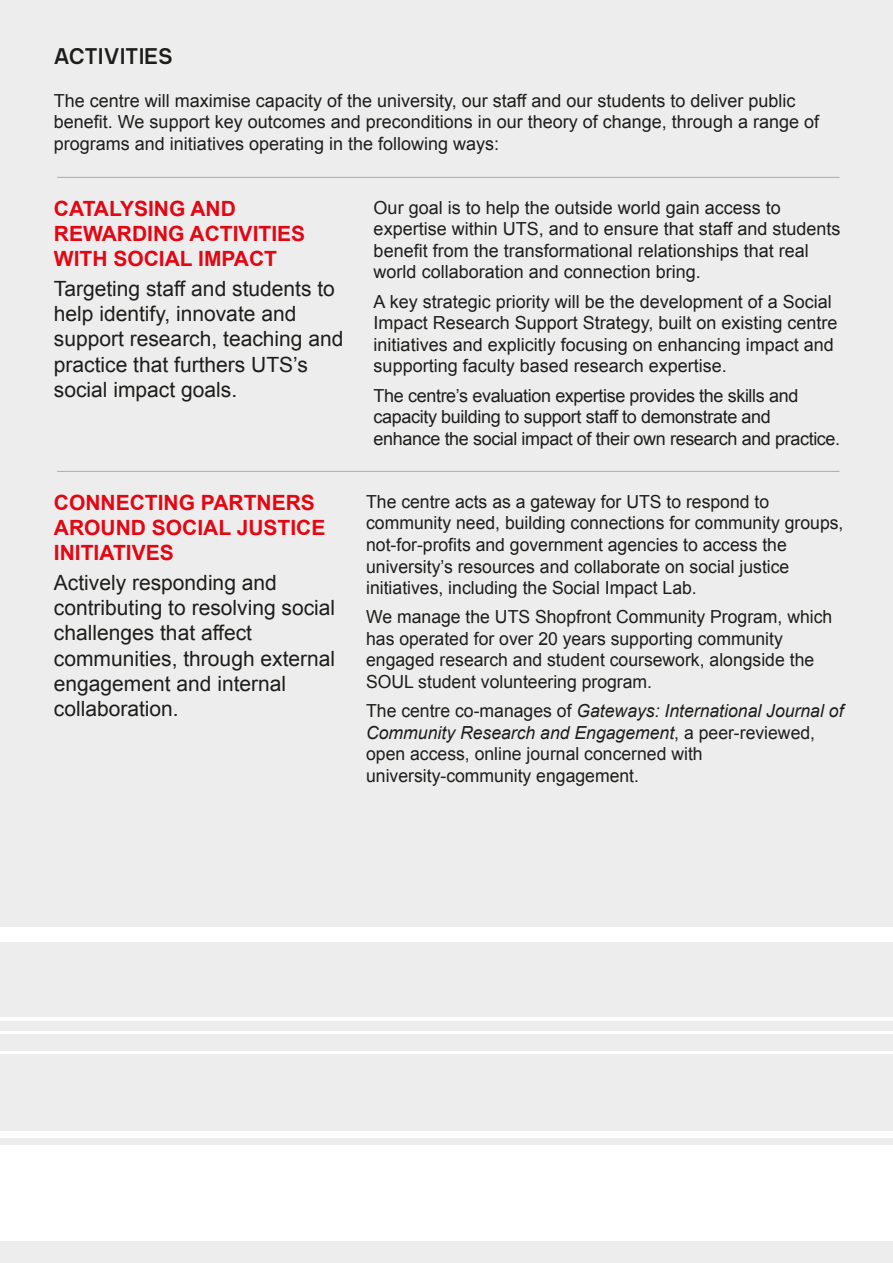
<style>
.page{position:relative;width:893px;height:1263px;background:#ededed}
.page>*{position:absolute;margin:0;border:0;box-sizing:border-box;transform-origin:0 0}
.t1{font:700 22.5px "NB International Pro";color:#1d1d1b}
.t2{font:21px/25.2px "Arial";color:#1d1d1b}
.t3{font:700 21px/25.2px "Arial";color:#e30613}
.t4{font:18px/21.6px "Arial";color:#1d1d1b}
.t5{font:18px/21.6px "Arial";letter-spacing:-.02em;color:#1d1d1b}
.s1{font-style:italic}
</style>
<div class="page">
<hr style="left:57px;top:177px;width:782px;height:1px;background:#b3b2b2">
<hr style="left:57px;top:471px;width:782px;height:1px;background:#b3b2b2">
<div style="left:0;top:927px;width:893px;height:15px;background:#fff"></div>
<div style="left:0;top:1145px;width:893px;height:96px;background:#fff"></div>
<hr style="left:0;top:1031px;width:893px;height:3px;background:#fff">
<hr style="left:0;top:1051px;width:893px;height:2px;background:#fff">
<div style="left:0;top:1131px;width:893px;height:7px;background:#fff"></div>
<hr style="left:0;top:1017px;width:893px;height:4px;background:#fff">
<p class="t1" style="left:54px;top:43px;width:121px">ACTIVITIES</p>
<p class="t4" style="left:54px;top:90px;width:767px">The centre will maximise capacity of the university, our staff and our students to deliver public benefit. We support key outcomes and preconditions in our theory of change, through a range of programs and initiatives operating in the following ways:</p>
<p class="t3" style="left:54px;top:196px;width:253px">CATALYSING AND<br>REWARDING ACTIVITIES<br>WITH SOCIAL IMPACT</p>
<p class="t2" style="left:54px;top:276px;width:291px">Targeting staff and students to help identify, innovate and support research, teaching and practice that furthers UTS’s social impact goals.</p>
<p class="t3" style="left:54px;top:490px;width:273px">CONNECTING PARTNERS<br>AROUND SOCIAL JUSTICE<br>INITIATIVES</p>
<p class="t2" style="left:54px;top:570px;width:283px">Actively responding and contributing to resolving social challenges that affect communities, through external engagement and internal collaboration.</p>
<p class="t4" style="left:374px;top:197px;width:468px">Our goal is to help the outside world gain access to expertise within UTS, and to ensure that staff and students benefit from the transformational relationships that real world collaboration and connection bring.</p>
<p class="t4" style="left:374px;top:291px;width:465px">A key strategic priority will be the development of a Social Impact Research Support Strategy, built on existing centre initiatives and explicitly focusing on enhancing impact and supporting faculty based research expertise.</p>
<p class="t5" style="left:374px;top:385px;width:468px">The centre’s evaluation expertise provides the skills and capacity building to support staff to demonstrate and enhance the social impact of their own research and practice.</p>
<p class="t4" style="left:366px;top:491px;width:479px">The centre acts as a gateway for UTS to respond to community need, building connections for community groups, not-for-profits and government agencies to access the university’s resources and collaborate on social justice initiatives, including the Social Impact Lab.</p>
<p class="t4" style="left:366px;top:606px;width:468px">We manage the UTS Shopfront Community Program, which has operated for over 20 years supporting community engaged research and student coursework, alongside the SOUL student volunteering program.</p>
<p class="t4" style="left:366px;top:700px;width:479px">The centre co-manages of <span class="s1">Gateways: International Journal of Community Research and Engagement</span>, a peer-reviewed, open access, online journal concerned with university-community engagement.</p>
</div>
